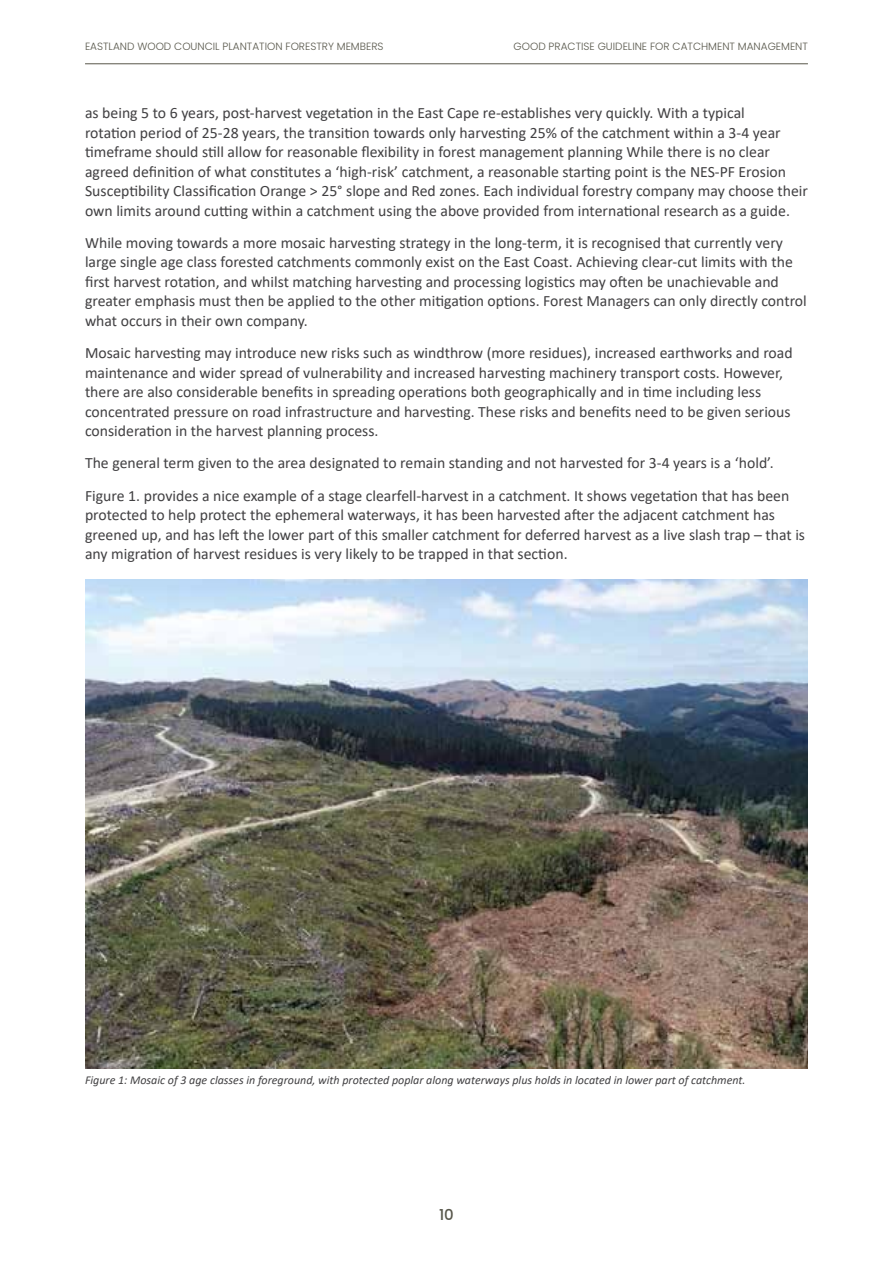
<style>
.page{position:relative;width:893px;height:1263px;background:#fff}
.page>*{position:absolute;margin:0;border:0;box-sizing:border-box;transform-origin:0 0}
.t1{font:15.75px/19.5px "Calibri";color:#414042}
.t2{font:500 15px "Poppins";color:#58574b}
.t3{font:italic 12px "Calibri";color:#414042}
.t4{font:300 10.5px "Poppins";color:#58574b}
</style>
<div class="page">
<hr style="left:85px;top:63px;width:723px;height:1px;background:#58574b">
<img style="left:85px;top:580px;width:723px;height:488px">
<p class="t4" style="left:85px;top:41px;width:300px">EASTLAND WOOD COUNCIL PLANTATION FORESTRY MEMBERS</p>
<p class="t4" style="left:514px;top:41px;width:296px">GOOD PRACTISE GUIDELINE FOR CATCHMENT MANAGEMENT</p>
<p class="t1" style="left:85px;top:103px;width:724px">as being 5 to 6 years, post-harvest vegetation in the East Cape re-establishes very quickly. With a typical<br>rotation period of 25-28 years, the transition towards only harvesting 25% of the catchment within a 3-4 year timeframe should still allow for reasonable flexibility in forest management planning While there is no clear agreed definition of what constitutes a ‘high-risk’ catchment, a reasonable starting point is the NES-PF Erosion Susceptibility Classification Orange &gt; 25° slope and Red zones. Each individual forestry company may choose their own limits around cutting within a catchment using the above provided from international research as a guide.</p>
<p class="t1" style="left:85px;top:232px;width:723px">While moving towards a more mosaic harvesting strategy in the long-term, it is recognised that currently very large single age class forested catchments commonly exist on the East Coast. Achieving clear-cut limits with the first harvest rotation, and whilst matching harvesting and processing logistics may often be unachievable and greater emphasis must then be applied to the other mitigation options. Forest Managers can only directly control what occurs in their own company.</p>
<p class="t1" style="left:85px;top:343px;width:709px">Mosaic harvesting may introduce new risks such as windthrow (more residues), increased earthworks and road maintenance and wider spread of vulnerability and increased harvesting machinery transport costs. However, there are also considerable benefits in spreading operations both geographically and in time including less concentrated pressure on road infrastructure and harvesting. These risks and benefits need to be given serious consideration in the harvest planning process.</p>
<p class="t1" style="left:85px;top:447px;width:706px;line-height:32.2px">The general term given to the area designated to remain standing and not harvested for 3-4 years is a ‘hold’.<br>Figure 1. provides a nice example of a stage clearfell-harvest in a catchment. It shows vegetation that has been</p>
<p class="t1" style="left:85px;top:505px;width:721px">protected to help protect the ephemeral waterways, it has been harvested after the adjacent catchment has greened up, and has left the lower part of this smaller catchment for deferred harvest as a live slash trap – that is any migration of harvest residues is very likely to be trapped in that section.</p>
<p class="t3" style="left:85px;top:1071px;width:662px">Figure 1: Mosaic of 3 age classes in foreground, with protected poplar along waterways plus holds in located in lower part of catchment.</p>
<p class="t2" style="left:439px;top:1206px;width:16px">10</p>
</div>
